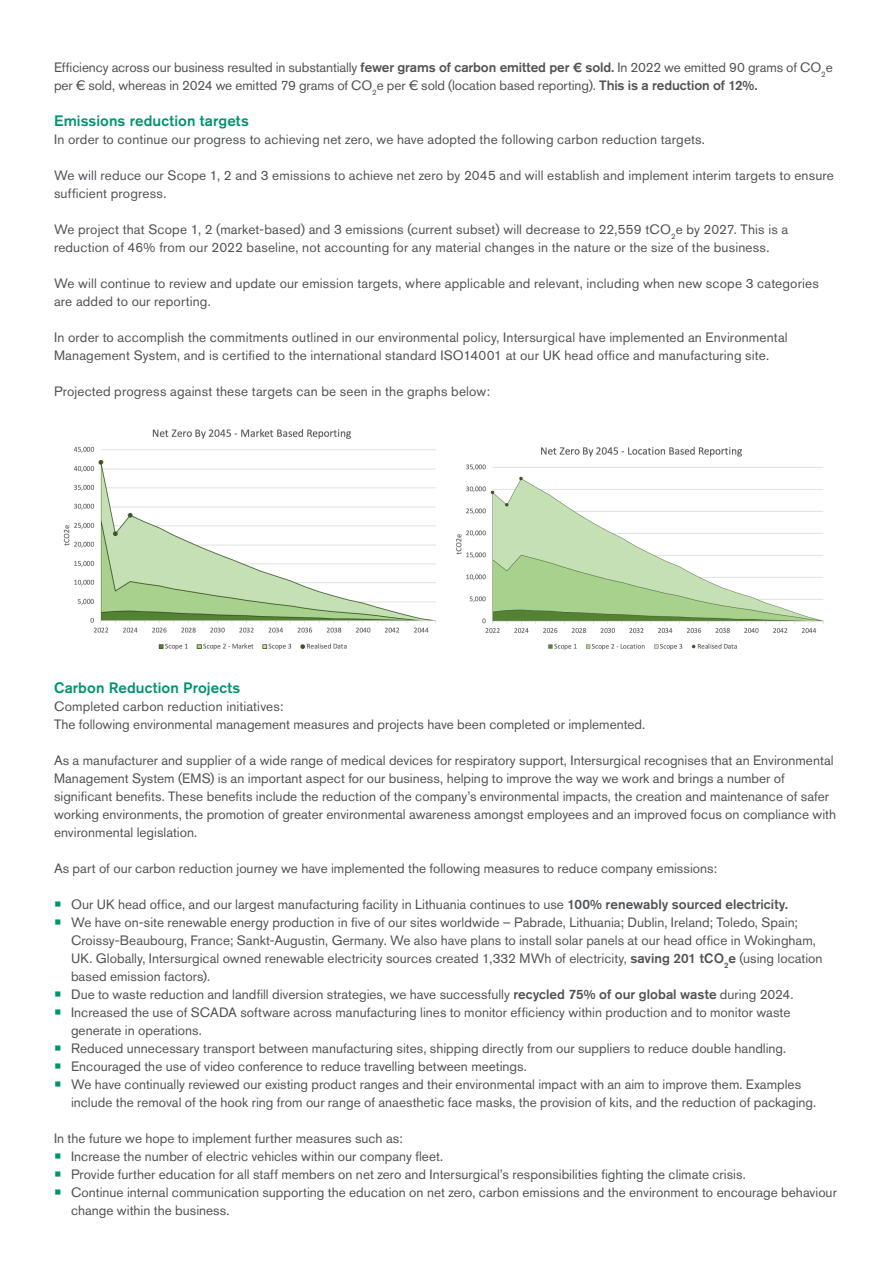
<style>
.page{position:relative;width:893px;height:1263px;background:#fff}
.page>*{position:absolute;margin:0;border:0;box-sizing:border-box;transform-origin:0 0}
.body_text{font:500 15px "Akzidenz Grotesk Pro";letter-spacing:.01em;color:#009370}
.body_text-2{font:13.5px/18px "Akzidenz Grotesk Pro";color:#505457}
.body_text_bulleted_critical_care{font:13.5px "Akzidenz Grotesk Pro";color:#505457}
.s1{font-weight:500}
.s2{font-size:22.5px;color:#009370}
</style>
<div class="page">
<img style="left:456px;top:446px;width:368px;height:204px">
<img style="left:63px;top:429px;width:373px;height:221px">
<p class="body_text-2" style="left:54px;top:58px;width:780px">Efficiency across our business resulted in substantially <span class="s1">fewer grams of carbon emitted per € sold.</span> In 2022 we emitted 90 grams of CO<sub>2</sub>e per € sold, whereas in 2024 we emitted 79 grams of CO<sub>2</sub>e per € sold (location based reporting). <span class="s1">This is a reduction of 12%.</span></p>
<p class="body_text" style="left:54px;top:111px;width:196px">Emissions reduction targets</p>
<p class="body_text-2" style="left:54px;top:130px;width:653px">In order to continue our progress to achieving net zero, we have adopted the following carbon reduction targets.</p>
<p class="body_text-2" style="left:54px;top:166px;width:781px">We will reduce our Scope 1, 2 and 3 emissions to achieve net zero by 2045 and will establish and implement interim targets to ensure sufficient progress.</p>
<p class="body_text-2" style="left:54px;top:220px;width:736px">We project that Scope 1, 2 (market-based) and 3 emissions (current subset) will decrease to 22,559 tCO<sub>2</sub>e by 2027. This is a reduction of 46% from our 2022 baseline, not accounting for any material changes in the nature or the size of the business.</p>
<p class="body_text-2" style="left:54px;top:274px;width:766px">We will continue to review and update our emission targets, where applicable and relevant, including when new scope 3 categories are added to our reporting.</p>
<p class="body_text-2" style="left:54px;top:328px;width:735px">In order to accomplish the commitments outlined in our environmental policy, Intersurgical have implemented an Environmental<br>Management System, and is certified to the international standard ISO14001 at our UK head office and manufacturing site.</p>
<p class="body_text-2" style="left:54px;top:382px;width:438px">Projected progress against these targets can be seen in the graphs below:</p>
<p class="body_text" style="left:54px;top:678px;width:188px">Carbon Reduction Projects</p>
<p class="body_text-2" style="left:54px;top:697px;width:593px">Completed carbon reduction initiatives:<br>The following environmental management measures and projects have been completed or implemented.</p>
<p class="body_text-2" style="left:54px;top:751px;width:784px">As a manufacturer and supplier of a wide range of medical devices for respiratory support, Intersurgical recognises that an Environmental Management System (EMS) is an important aspect for our business, helping to improve the way we work and brings a number of significant benefits. These benefits include the reduction of the company’s environmental impacts, the creation and maintenance of safer working environments, the promotion of greater environmental awareness amongst employees and an improved focus on compliance with environmental legislation.</p>
<p class="body_text-2" style="left:54px;top:859px;width:664px">As part of our carbon reduction journey we have implemented the following measures to reduce company emissions:</p>
<p class="body_text-2" style="left:54px;top:895px;width:735px"><span class="s2">•</span> Our UK head office, and our largest manufacturing facility in Lithuania continues to use <span class="s1">100% renewably sourced electricity.</span></p>
<p class="body_text-2" style="left:71px;top:913px;width:753px;text-indent:-17px"><span class="s2">•</span> We have on-site renewable energy production in five of our sites worldwide – Pabrade, Lithuania; Dublin, Ireland; Toledo, Spain; Croissy-Beaubourg, France; Sankt-Augustin, Germany. We also have plans to install solar panels at our head office in Wokingham, UK. Globally, Intersurgical owned renewable electricity sources created 1,332 MWh of electricity, <span class="s1">saving 201 tCO</span><sub>2</sub><span class="s1">e</span> (using location based emission factors).</p>
<p class="body_text-2" style="left:54px;top:985px;width:741px"><span class="s2">•</span> Due to waste reduction and landfill diversion strategies, we have successfully <span class="s1">recycled 75% of our global waste</span> during 2024.</p>
<p class="body_text-2" style="left:71px;top:1003px;width:721px;text-indent:-17px"><span class="s2">•</span> Increased the use of SCADA software across manufacturing lines to monitor efficiency within production and to monitor waste generate in operations.</p>
<p class="body_text-2" style="left:54px;top:1039px;width:734px"><span class="s2">•</span> Reduced unnecessary transport between manufacturing sites, shipping directly from our suppliers to reduce double handling.</p>
<p class="body_text-2" style="left:54px;top:1057px;width:474px"><span class="s2">•</span> Encouraged the use of video conference to reduce travelling between meetings.</p>
<p class="body_text-2" style="left:71px;top:1075px;width:747px;text-indent:-17px"><span class="s2">•</span> We have continually reviewed our existing product ranges and their environmental impact with an aim to improve them. Examples include the removal of the hook ring from our range of anaesthetic face masks, the provision of kits, and the reduction of packaging.</p>
<p class="body_text_bulleted_critical_care" style="left:54px;top:1130px;width:350px">In the future we hope to implement further measures such as:</p>
<p class="body_text-2" style="left:54px;top:1147px;width:391px"><span class="s2">•</span> Increase the number of electric vehicles within our company fleet.</p>
<p class="body_text-2" style="left:54px;top:1165px;width:693px"><span class="s2">•</span> Provide further education for all staff members on net zero and Intersurgical’s responsibilities fighting the climate crisis.</p>
<p class="body_text-2" style="left:71px;top:1183px;width:767px;text-indent:-17px"><span class="s2">•</span> Continue internal communication supporting the education on net zero, carbon emissions and the environment to encourage behaviour change within the business.</p>
</div>
